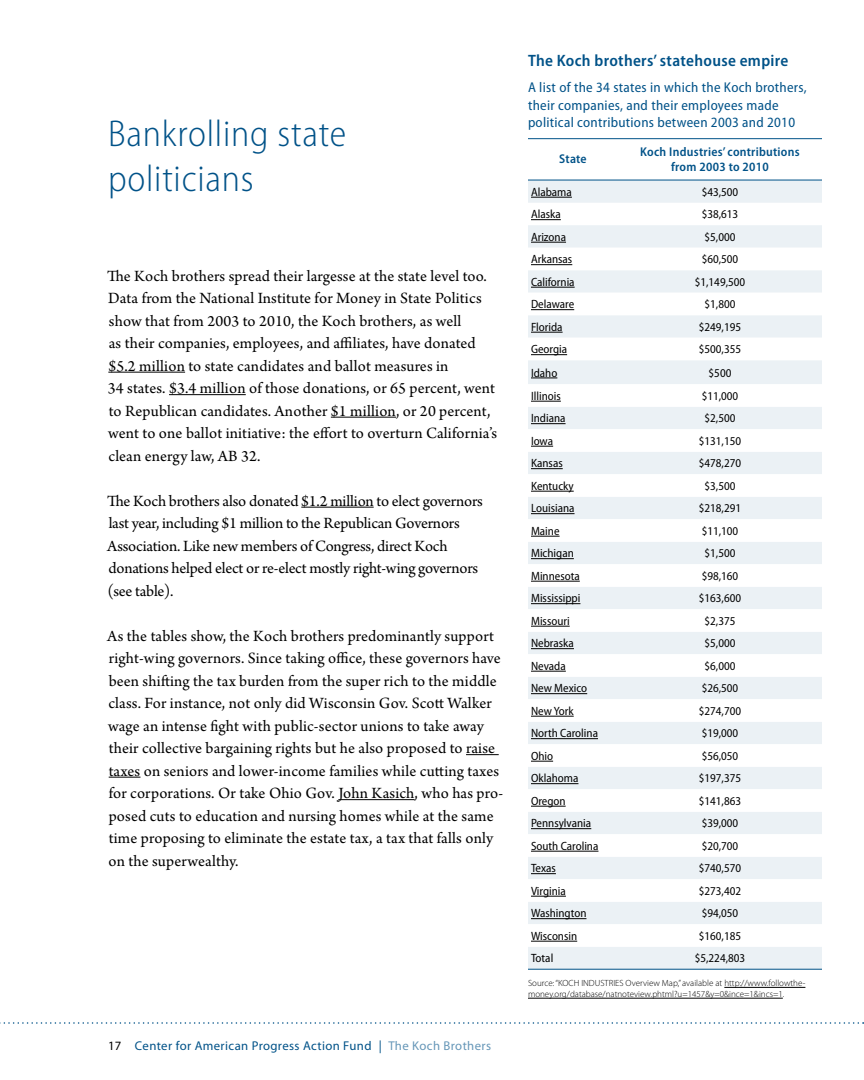
<style>
.page{position:relative;width:864px;height:1080px;background:#fff}
.page>*{position:absolute;margin:0;border:0;box-sizing:border-box;transform-origin:0 0}
.t1{font:300 semi-condensed 37.5px/45px "Myriad Pro";letter-spacing:.02em;color:#005288}
.t2{font:16.5px/22.5px "Arno Pro";letter-spacing:.005em;color:#000}
.t3{font:600 semi-condensed 16.5px "Myriad Pro";letter-spacing:.02em;color:#005288}
.t4{font:semi-condensed 14.25px/17.1px "Myriad Pro";letter-spacing:.02em;color:#005288}
.t5{font:12.75px "Myriad Pro";letter-spacing:.03em;color:#005288}
.t6{font:600 semi-condensed 12.75px/15.3px "Myriad Pro";letter-spacing:.02em;color:#005288;text-align:center}
.t7{font:semi-condensed 12px "Myriad Pro";color:#000}
.t8{font:300 9px/10.8px "Myriad Pro";color:#000}
.s1{color:#000}
.s2{color:#6697b8}
</style>
<div class="page">
<svg style="left:0;top:1022px;width:864px;height:2px"></svg>
<hr style="left:108px;top:372px;width:77px;height:1px;background:#000">
<hr style="left:169px;top:394px;width:77px;height:1px;background:#000">
<hr style="left:331px;top:417px;width:65px;height:1px;background:#000">
<hr style="left:301px;top:507px;width:73px;height:1px;background:#000">
<hr style="left:466px;top:754px;width:33px;height:1px;background:#000">
<hr style="left:109px;top:777px;width:32px;height:1px;background:#000">
<hr style="left:338px;top:799px;width:77px;height:1px;background:#000">
<svg style="left:528px;top:181px;width:294px;height:788px;fill:#ebf1f5"></svg>
<svg style="left:528px;top:248px;width:294px;height:699px"></svg>
<hr style="left:528px;top:138px;width:90px;height:1px;background:#005288">
<hr style="left:618px;top:138px;width:204px;height:1px;background:#005288">
<hr style="left:528px;top:180px;width:90px;height:1px;background:#005288">
<hr style="left:618px;top:180px;width:204px;height:1px;background:#005288">
<hr style="left:528px;top:969px;width:90px;height:1px;background:#005288">
<hr style="left:618px;top:969px;width:204px;height:1px;background:#005288">
<hr style="left:531px;top:197px;width:41px;height:1px;background:#000">
<hr style="left:531px;top:219px;width:30px;height:1px;background:#000">
<hr style="left:531px;top:242px;width:35px;height:1px;background:#000">
<hr style="left:531px;top:264px;width:41px;height:1px;background:#000">
<hr style="left:531px;top:287px;width:44px;height:1px;background:#000">
<hr style="left:531px;top:309px;width:43px;height:1px;background:#000">
<hr style="left:531px;top:332px;width:32px;height:1px;background:#000">
<hr style="left:531px;top:354px;width:36px;height:1px;background:#000">
<svg style="left:531px;top:378px;width:26px;height:1px"></svg>
<hr style="left:531px;top:401px;width:30px;height:1px;background:#000">
<hr style="left:531px;top:423px;width:35px;height:1px;background:#000">
<svg style="left:531px;top:446px;width:22px;height:1px"></svg>
<hr style="left:531px;top:468px;width:32px;height:1px;background:#000">
<hr style="left:531px;top:491px;width:43px;height:1px;background:#000">
<hr style="left:531px;top:513px;width:44px;height:1px;background:#000">
<svg style="left:531px;top:536px;width:29px;height:1px"></svg>
<hr style="left:531px;top:558px;width:43px;height:1px;background:#000">
<hr style="left:531px;top:581px;width:49px;height:1px;background:#000">
<hr style="left:531px;top:603px;width:49px;height:1px;background:#000">
<hr style="left:531px;top:626px;width:39px;height:1px;background:#000">
<hr style="left:531px;top:648px;width:43px;height:1px;background:#000">
<hr style="left:531px;top:671px;width:35px;height:1px;background:#000">
<hr style="left:531px;top:693px;width:56px;height:1px;background:#000">
<hr style="left:531px;top:716px;width:43px;height:1px;background:#000">
<hr style="left:531px;top:738px;width:67px;height:1px;background:#000">
<svg style="left:531px;top:761px;width:22px;height:1px"></svg>
<hr style="left:531px;top:783px;width:47px;height:1px;background:#000">
<hr style="left:531px;top:806px;width:35px;height:1px;background:#000">
<hr style="left:531px;top:828px;width:60px;height:1px;background:#000">
<hr style="left:531px;top:851px;width:67px;height:1px;background:#000">
<svg style="left:531px;top:873px;width:25px;height:1px"></svg>
<hr style="left:531px;top:896px;width:35px;height:1px;background:#000">
<hr style="left:531px;top:918px;width:55px;height:1px;background:#000">
<hr style="left:531px;top:941px;width:46px;height:1px;background:#000">
<hr style="left:724px;top:987px;width:81px;height:1px;background:#000">
<hr style="left:528px;top:998px;width:255px;height:1px;background:#000">
<h1 class="t1" style="left:108px;top:111px;width:240px">Bankrolling state politicians</h1>
<p class="t2" style="left:107px;top:265px;width:392px">The Koch brothers spread their largesse at the state level too.<br>Data from the National Institute for Money in State Politics show that from 2003 to 2010, the Koch brothers, as well<br>as their companies, employees, and affiliates, have donated $5.2 million to state candidates and ballot measures in<br>34 states. $3.4 million of those donations, or 65 percent, went to Republican candidates. Another $1 million, or 20 percent, went to one ballot initiative: the effort to overturn California’s clean energy law, AB 32.</p>
<p class="t2" style="left:107px;top:490px;width:377px">The Koch brothers also donated $1.2 million to elect governors last year, including $1 million to the Republican Governors Association. Like new members of Congress, direct Koch donations helped elect or re-elect mostly right-wing governors (see table).</p>
<p class="t2" style="left:107px;top:625px;width:398px">As the tables show, the Koch brothers predominantly support right-wing governors. Since taking office, these governors have been shifting the tax burden from the super rich to the middle class. For instance, not only did Wisconsin Gov. Scott Walker wage an intense fight with public-sector unions to take away their collective bargaining rights but he also proposed to raise taxes on seniors and lower-income families while cutting taxes for corporations. Or take Ohio Gov. John Kasich, who has pro&shy;posed cuts to education and nursing homes while at the same time proposing to eliminate the estate tax, a tax that falls only on the superwealthy.</p>
<p class="t5" style="left:108px;top:1038px;width:385px"><span class="s1">17</span> Center for American Progress Action Fund | <span class="s2">The Koch Brothers</span></p>
<p class="t3" style="left:528px;top:52px;width:262px">The Koch brothers’ statehouse empire</p>
<p class="t4" style="left:528px;top:79px;width:280px">A list of the 34 states in which the Koch brothers, their companies, and their employees made political contributions between 2003 and 2010</p>
<p class="t6" style="left:559px;top:152px;width:29px">State</p>
<p class="t6" style="left:640px;top:144px;width:161px">Koch Industries’ contributions from 2003 to 2010</p>
<p class="t7" style="left:531px;top:185px;width:42px">Alabama</p>
<p class="t7" style="left:702px;top:185px;width:38px">$43,500</p>
<p class="t7" style="left:531px;top:208px;width:31px">Alaska</p>
<p class="t7" style="left:702px;top:208px;width:38px">$38,613</p>
<p class="t7" style="left:531px;top:230px;width:37px">Arizona</p>
<p class="t7" style="left:705px;top:230px;width:32px">$5,000</p>
<p class="t7" style="left:531px;top:253px;width:43px">Arkansas</p>
<p class="t7" style="left:702px;top:253px;width:38px">$60,500</p>
<p class="t7" style="left:531px;top:275px;width:45px">California</p>
<p class="t7" style="left:695px;top:275px;width:52px">$1,149,500</p>
<p class="t7" style="left:531px;top:298px;width:45px">Delaware</p>
<p class="t7" style="left:705px;top:298px;width:32px">$1,800</p>
<p class="t7" style="left:531px;top:320px;width:33px">Florida</p>
<p class="t7" style="left:699px;top:320px;width:44px">$249,195</p>
<p class="t7" style="left:531px;top:343px;width:38px">Georgia</p>
<p class="t7" style="left:699px;top:343px;width:44px">$500,355</p>
<p class="t7" style="left:531px;top:366px;width:28px">Idaho</p>
<p class="t7" style="left:709px;top:366px;width:24px">$500</p>
<p class="t7" style="left:531px;top:389px;width:31px">Illinois</p>
<p class="t7" style="left:702px;top:389px;width:38px">$11,000</p>
<p class="t7" style="left:531px;top:412px;width:36px">Indiana</p>
<p class="t7" style="left:705px;top:412px;width:32px">$2,500</p>
<p class="t7" style="left:531px;top:434px;width:24px">Iowa</p>
<p class="t7" style="left:699px;top:434px;width:44px">$131,150</p>
<p class="t7" style="left:531px;top:457px;width:33px">Kansas</p>
<p class="t7" style="left:699px;top:457px;width:44px">$478,270</p>
<p class="t7" style="left:531px;top:479px;width:44px">Kentucky</p>
<p class="t7" style="left:705px;top:479px;width:32px">$3,500</p>
<p class="t7" style="left:531px;top:502px;width:45px">Louisiana</p>
<p class="t7" style="left:699px;top:502px;width:44px">$218,291</p>
<p class="t7" style="left:531px;top:524px;width:30px">Maine</p>
<p class="t7" style="left:702px;top:524px;width:38px">$11,100</p>
<p class="t7" style="left:531px;top:547px;width:44px">Michigan</p>
<p class="t7" style="left:705px;top:547px;width:32px">$1,500</p>
<p class="t7" style="left:531px;top:569px;width:50px">Minnesota</p>
<p class="t7" style="left:702px;top:569px;width:38px">$98,160</p>
<p class="t7" style="left:531px;top:592px;width:51px">Mississippi</p>
<p class="t7" style="left:699px;top:592px;width:44px">$163,600</p>
<p class="t7" style="left:531px;top:614px;width:40px">Missouri</p>
<p class="t7" style="left:705px;top:614px;width:32px">$2,375</p>
<p class="t7" style="left:531px;top:637px;width:44px">Nebraska</p>
<p class="t7" style="left:705px;top:637px;width:32px">$5,000</p>
<p class="t7" style="left:531px;top:659px;width:36px">Nevada</p>
<p class="t7" style="left:705px;top:659px;width:32px">$6,000</p>
<p class="t7" style="left:531px;top:682px;width:58px">New Mexico</p>
<p class="t7" style="left:702px;top:682px;width:38px">$26,500</p>
<p class="t7" style="left:531px;top:704px;width:44px">New York</p>
<p class="t7" style="left:699px;top:704px;width:44px">$274,700</p>
<p class="t7" style="left:531px;top:727px;width:69px">North Carolina</p>
<p class="t7" style="left:702px;top:727px;width:38px">$19,000</p>
<p class="t7" style="left:531px;top:749px;width:24px">Ohio</p>
<p class="t7" style="left:702px;top:749px;width:38px">$56,050</p>
<p class="t7" style="left:531px;top:772px;width:49px">Oklahoma</p>
<p class="t7" style="left:699px;top:772px;width:44px">$197,375</p>
<p class="t7" style="left:531px;top:794px;width:36px">Oregon</p>
<p class="t7" style="left:699px;top:794px;width:44px">$141,863</p>
<p class="t7" style="left:531px;top:817px;width:62px">Pennsylvania</p>
<p class="t7" style="left:702px;top:817px;width:38px">$39,000</p>
<p class="t7" style="left:531px;top:839px;width:69px">South Carolina</p>
<p class="t7" style="left:702px;top:839px;width:38px">$20,700</p>
<p class="t7" style="left:531px;top:862px;width:26px">Texas</p>
<p class="t7" style="left:699px;top:862px;width:44px">$740,570</p>
<p class="t7" style="left:531px;top:884px;width:36px">Virginia</p>
<p class="t7" style="left:699px;top:884px;width:44px">$273,402</p>
<p class="t7" style="left:531px;top:907px;width:57px">Washington</p>
<p class="t7" style="left:702px;top:907px;width:38px">$94,050</p>
<p class="t7" style="left:531px;top:929px;width:48px">Wisconsin</p>
<p class="t7" style="left:699px;top:929px;width:44px">$160,185</p>
<p class="t7" style="left:531px;top:952px;width:24px">Total</p>
<p class="t7" style="left:695px;top:952px;width:52px">$5,224,803</p>
<p class="t8" style="left:528px;top:978px;width:279px">Source: “KOCH INDUSTRIES Overview Map,” available at http://www.followthe&shy;money.org/database/natnoteview.phtml?u=1457&amp;y=0&amp;ince=1&amp;incs=1.</p>
</div>
